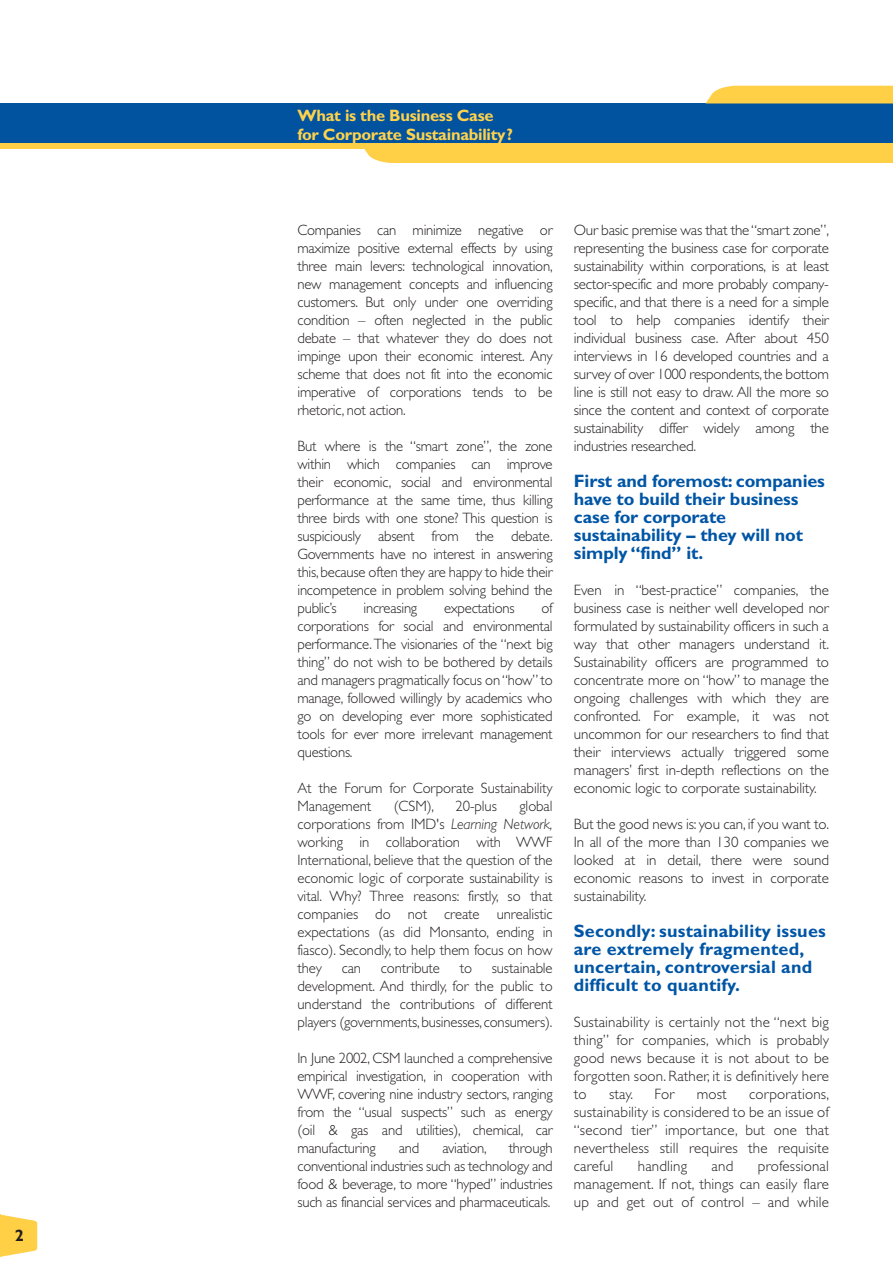
<style>
.page{position:relative;width:893px;height:1263px;background:#fff}
.page>*{position:absolute;margin:0;border:0;box-sizing:border-box;transform-origin:0 0}
.t1{font:700 18px/18px "Gill Sans";letter-spacing:-.005em;color:#0155a5}
.t2{font:700 16.5px/19.5px "Gill Sans";letter-spacing:-.015em;color:#fed24c}
.t3{font:700 16.5px "Gill Sans";color:#231f20}
.t4{font:300 15px/18px "Gill Sans";letter-spacing:-.005em;color:#231f20;text-align:justify}
.s1{font-style:italic}
</style>
<div class="page">
<div style="left:0;top:142px;width:893px;height:7px;background:#ffcf45"></div>
<div style="left:0;top:103px;width:893px;height:40px;background:#0153a0"></div>
<div style="left:706px;top:86px;width:187px;height:17px;background:#ffcf45"></div>
<div style="left:364px;top:149px;width:529px;height:14px;background:#ffcf45"></div>
<svg style="left:1px;top:1214px;width:36px;height:43px"></svg>
<hr style="left:0;top:1214px;width:1px;height:43px;background:#ffcf45">
<p class="t3" style="left:15px;top:1229px;width:11px">2</p>
<p class="t2" style="left:297px;top:107px;width:217px">What is the Business Case for Corporate Sustainability?</p>
<p class="t4" style="left:297px;top:222px;width:257px">Companies can minimize negative or maximize positive external effects by using three main levers: technological innovation, new management concepts and influencing customers. But only under one overriding condition – often neglected in the public debate – that whatever they do does not impinge upon their economic interest. Any scheme that does not fit into the economic imperative of corporations tends to be rhetoric, not action.</p>
<p class="t4" style="left:297px;top:438px;width:257px">But where is the “smart zone”, the zone within which companies can improve their economic, social and environmental performance at the same time, thus killing three birds with one stone? This question is suspiciously absent from the debate.<br>Governments have no interest in answering this,because often they are happy to hide their incompetence in problem solving behind the public’s</p>
<p class="t4" style="left:297px;top:600px;width:257px;text-indent:244px">of corporations for social and environmental performance.The visionaries of the “next big thing” do not wish to be bothered by details and managers pragmatically focus on “how” to manage, followed willingly by academics who go on developing ever more sophisticated tools for ever more irrelevant management questions.</p>
<p class="t4" style="left:297px;top:780px;width:257px">At the Forum for Corporate Sustainability<br>Management</p>
<p class="t4" style="left:363px;top:600px;width:55px">increasing</p>
<p class="t4" style="left:444px;top:600px;width:72px">expectations</p>
<p class="t4" style="left:394px;top:798px;width:42px">(CSM),</p>
<p class="t4" style="left:455px;top:798px;width:43px">20-plus</p>
<p class="t4" style="left:297px;top:798px;width:257px;text-indent:222px">global corporations from IMD's <span class="s1">Learning Network, </span>working in collaboration with WWF International, believe that the question of the economic logic of corporate sustainability is vital. Why? Three reasons: firstly, so that companies do not create unrealistic expectations (as did Monsanto, ending in fiasco). Secondly, to help them focus on how they</p>
<p class="t4" style="left:297px;top:960px;width:257px;text-indent:194px">sustainable development. And thirdly, for the public to understand the contributions of different players (governments,businesses,consumers).</p>
<p class="t4" style="left:297px;top:1050px;width:257px">In June 2002, CSM launched a comprehensive empirical investigation, in cooperation with WWF, covering nine industry sectors, ranging from the “usual suspects” such as energy (oil &amp; gas and utilities), chemical, car manufacturing</p>
<p class="t4" style="left:342px;top:960px;width:21px">can</p>
<p class="t4" style="left:381px;top:960px;width:61px">contribute</p>
<p class="t4" style="left:460px;top:960px;width:14px">to</p>
<p class="t4" style="left:297px;top:1140px;width:257px;text-indent:211px">through conventional industries such as technology and food &amp; beverage, to more “hyped” industries such as financial services and pharmaceuticals.</p>
<p class="t4" style="left:399px;top:1140px;width:22px">and</p>
<p class="t4" style="left:442px;top:1140px;width:46px">aviation,</p>
<p class="t4" style="left:574px;top:222px;width:257px">Our basic premise was that the “smart zone”, representing the business case for corporate sustainability within corporations, is at least sector-specific and more probably company&shy;specific, and that there is a need for a simple tool to help companies identify their individual business case. After about 450 interviews in 16 developed countries and a survey of over 1000 respondents,the bottom line is still not easy to draw. All the more so since the content and context of corporate sustainability differ widely among the industries researched.</p>
<p class="t1" style="left:574px;top:474px;width:253px">First and foremost: companies have to build their business case for corporate sustainability – they will not simply “find” it.</p>
<p class="t4" style="left:574px;top:582px;width:257px">Even in “best-practice” companies, the business case is neither well developed nor formulated by sustainability officers in such a way that other managers understand it.<br>Sustainability officers are programmed to concentrate more on “how” to manage the ongoing challenges with which they are confronted. For example, it was not uncommon for our researchers to find that their interviews actually triggered some managers’ first in-depth reflections on the economic logic to corporate sustainability.</p>
<p class="t4" style="left:574px;top:816px;width:257px">But the good news is: you can, if you want to.<br>In all of the more than 130 companies we looked at in detail, there were sound economic reasons to invest in corporate sustainability.</p>
<p class="t1" style="left:574px;top:924px;width:253px">Secondly: sustainability issues are extremely fragmented, uncertain, controversial and difficult to quantify.</p>
<p class="t4" style="left:574px;top:1014px;width:257px">Sustainability is certainly not the “next big thing” for companies, which is probably good news because it is not about to be forgotten soon. Rather, it is definitively here to</p>
<p class="t4" style="left:574px;top:1086px;width:257px;text-indent:175px">corporations, sustainability is considered to be an issue of “second tier” importance, but one that nevertheless still requires the requisite careful</p>
<p class="t4" style="left:609px;top:1086px;width:26px">stay.</p>
<p class="t4" style="left:654px;top:1086px;width:21px">For</p>
<p class="t4" style="left:697px;top:1086px;width:31px">most</p>
<p class="t4" style="left:574px;top:1158px;width:257px;text-indent:184px">professional management. If not, things can easily flare up and get out of control – and while</p>
<p class="t4" style="left:638px;top:1158px;width:51px">handling</p>
<p class="t4" style="left:712px;top:1158px;width:23px">and</p>
</div>
